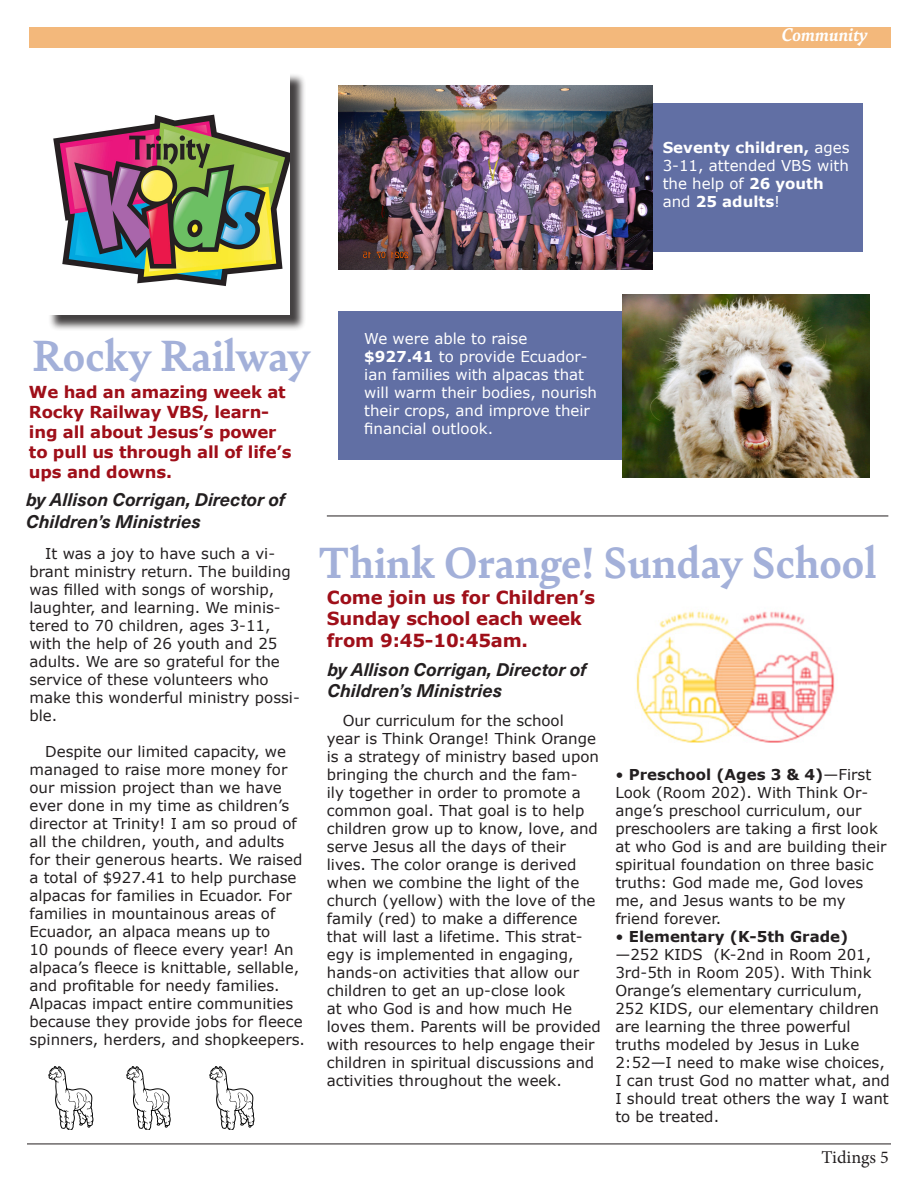
<style>
.page{position:relative;width:918px;height:1188px;background:#fff}
.page>*{position:absolute;margin:0;border:0;box-sizing:border-box;transform-origin:0 0}
.Article_Heading{font:700 46.5px "Bely";color:#a3b0d9}
.t1{font:italic 700 19.5px "Bely";color:#fff}
.Paragraph_Style_1{font:italic 700 18px/21.6px "Neue Haas Unica W1 G";color:#231f20}
.Intro{font:700 18px/21.6px "Verdana";letter-spacing:-.01em;color:#9f0f19}
.t2{font:18px "Minion Pro";color:#231f20}
.Intro-2{font:700 16.5px/19.8px "Verdana";letter-spacing:-.01em;color:#9f0f19}
.t3{font:15px/18px "Verdana";color:#231f20}
.t4{font:15px/18px "Verdana";color:#fff}
.s1{font-weight:700}
</style>
<div class="page">
<hr style="left:27px;top:1144px;width:864px;height:1px;background:#231f20">
<img style="left:636px;top:611px;width:199px;height:132px">
<div style="left:29px;top:27px;width:862px;height:21px;background:#f3b87b"></div>
<div style="left:357px;top:103px;width:505px;height:149px;background:#616fa4"></div>
<img style="left:338px;top:85px;width:314px;height:185px">
<div style="left:48px;top:73px;width:258px;height:258px;background:#231f20;opacity:.85"></div>
<img style="left:48px;top:73px;width:242px;height:242px">
<div style="left:338px;top:311px;width:505px;height:149px;background:#616fa4"></div>
<img style="left:622px;top:295px;width:247px;height:183px">
<img style="left:48px;top:1067px;width:46px;height:63px">
<img style="left:126px;top:1067px;width:45px;height:63px">
<img style="left:209px;top:1067px;width:46px;height:63px">
<hr style="left:327px;top:516px;width:561px;height:1px;background:#231f20">
<h2 class="t1" style="left:781px;top:21px;width:88px">Community</h2>
<p class="t4" style="left:663px;top:138px;width:189px"><span class="s1">Seventy children,</span> ages<br>3-11, attended VBS with the help of <span class="s1">26 youth </span>and <span class="s1">25 adults</span>!</p>
<p class="Article_Heading" style="left:32px;top:323px;width:280px">Rocky Railway</p>
<p class="Intro-2" style="left:29px;top:382px;width:264px">We had an amazing week at<br>Rocky Railway VBS, learn&shy;ing all about Jesus’s power to pull us through all of life’s ups and downs.</p>
<p class="Paragraph_Style_1" style="left:26px;top:488px;width:260px">by Allison Corrigan, Director of<br>Children’s Ministries</p>
<p class="t3" style="left:29px;top:545px;width:272px;text-indent:16px">It was a joy to have such a vi&shy;brant ministry return. The building was filled with songs of worship, laughter, and learning. We minis&shy;tered to 70 children, ages 3-11, with the help of 26 youth and 25 adults. We are so grateful for the service of these volunteers who make this wonderful ministry possi&shy;ble.</p>
<p class="t3" style="left:29px;top:743px;width:277px;text-indent:16px">Despite our limited capacity, we managed to raise more money for our mission project than we have ever done in my time as children’s director at Trinity! I am so proud of all the children, youth, and adults for their generous hearts. We raised a total of $927.41 to help purchase alpacas for families in Ecuador. For families in mountainous areas of Ecuador, an alpaca means up to<br>10 pounds of fleece every year! An alpaca’s fleece is knittable, sellable, and profitable for needy families.<br>Alpacas impact entire communities because they provide jobs for fleece spinners, herders, and shopkeepers.</p>
<p class="t4" style="left:364px;top:330px;width:234px">We were able to raise <span class="s1">$927.41</span> to provide Ecuador&shy;ian families with alpacas that will warm their bodies, nourish their crops, and improve their financial outlook.</p>
<p class="Article_Heading" style="left:318px;top:530px;width:560px">Think Orange! Sunday School</p>
<p class="Intro" style="left:327px;top:586px;width:270px">Come join us for Children’s<br>Sunday school each week from 9:45-10:45am.</p>
<p class="Paragraph_Style_1" style="left:327px;top:657px;width:260px">by Allison Corrigan, Director of<br>Children’s Ministries</p>
<p class="t3" style="left:327px;top:712px;width:275px;text-indent:16px">Our curriculum for the school<br>year is Think Orange! Think Orange is a strategy of ministry based upon bringing the church and the fam-<br>ily together in order to promote a common goal. That goal is to help children grow up to know, love, and serve Jesus all the days of their lives. The color orange is derived when we combine the light of the church (yellow) with the love of the family (red) to make a difference that will last a lifetime. This strat&shy;egy is implemented in engaging, hands-on activities that allow our children to get an up-close look<br>at who God is and how much He loves them. Parents will be provided with resources to help engage their children in spiritual discussions and activities throughout the week.</p>
<p class="t3" style="left:615px;top:766px;width:273px">• <span class="s1">Preschool (Ages 3 &amp; 4)</span>—First<br>Look (Room 202). With Think Or&shy;ange’s preschool curriculum, our preschoolers are taking a first look at who God is and are building their spiritual foundation on three basic truths: God made me, God loves me, and Jesus wants to be my friend forever.</p>
<p class="t3" style="left:615px;top:928px;width:276px">• <span class="s1">Elementary (K-5th Grade) </span>—252 KIDS (K-2nd in Room 201,<br>3rd-5th in Room 205). With Think<br>Orange’s elementary curriculum,<br>252 KIDS, our elementary children are learning the three powerful truths modeled by Jesus in Luke<br>2:52—I need to make wise choices,<br>I can trust God no matter what, and<br>I should treat others the way I want to be treated.</p>
<p class="t2" style="left:821px;top:1145px;width:69px">Tidings 5</p>
</div>
